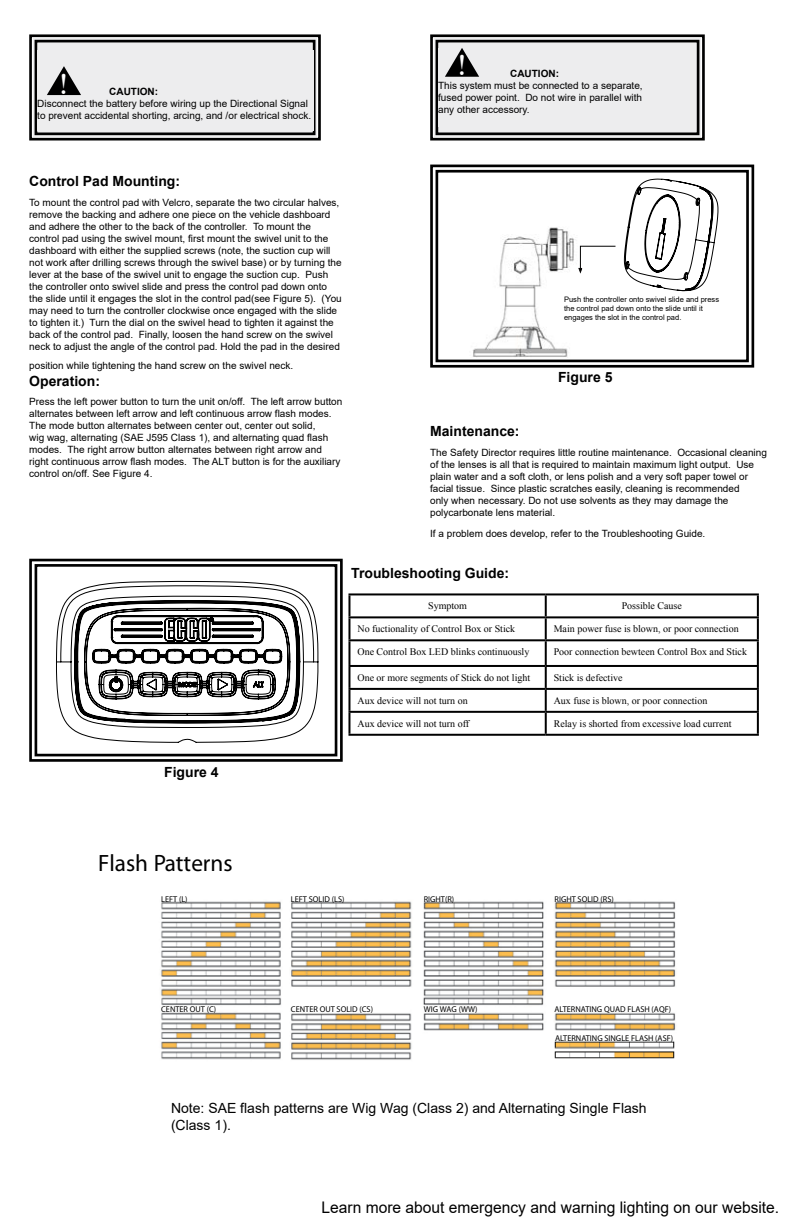
<style>
.page{position:relative;width:792px;height:1224px;background:#fff}
.page>*{position:absolute;margin:0;border:0;box-sizing:border-box;transform-origin:0 0}
.t1{font:30.2px "Bask Old Face";color:#fff}
.t2{font:700 condensed 23.6px "Frutiger 67";color:#000}
.t3{font:16px "Arial";color:#000}
.t4{font:700 14px "Arial";color:#000}
.t5{font:14px/16.8px "Arial";color:#000}
.t6{font:10px/12px "Arial";color:#000}
.t7{font:10px "Times New Roman";color:#000}
.t8{font:700 10px "Arial";color:#000}
.t9{font:300 8.4px "Frutiger 45";color:#000}
.t10{font:7.6px/9px "Arial";color:#000}
</style>
<div class="page">
<hr style="left:348px;top:593px;width:198px;height:2px;background:#000">
<hr style="left:348px;top:595px;width:2px;height:21px;background:#000">
<hr style="left:546px;top:593px;width:213px;height:2px;background:#000">
<hr style="left:545px;top:595px;width:2px;height:21px;background:#000">
<hr style="left:757px;top:595px;width:2px;height:21px;background:#000">
<hr style="left:348px;top:616px;width:198px;height:2px;background:#000">
<hr style="left:348px;top:618px;width:2px;height:21px;background:#000">
<hr style="left:546px;top:616px;width:213px;height:2px;background:#000">
<hr style="left:545px;top:618px;width:2px;height:21px;background:#000">
<hr style="left:757px;top:618px;width:2px;height:21px;background:#000">
<hr style="left:348px;top:639px;width:198px;height:2px;background:#000">
<hr style="left:348px;top:641px;width:2px;height:24px;background:#000">
<hr style="left:546px;top:639px;width:213px;height:2px;background:#000">
<hr style="left:545px;top:641px;width:2px;height:24px;background:#000">
<hr style="left:757px;top:641px;width:2px;height:24px;background:#000">
<hr style="left:348px;top:665px;width:198px;height:2px;background:#000">
<hr style="left:348px;top:667px;width:2px;height:21px;background:#000">
<hr style="left:546px;top:665px;width:213px;height:2px;background:#000">
<hr style="left:545px;top:667px;width:2px;height:21px;background:#000">
<hr style="left:757px;top:667px;width:2px;height:21px;background:#000">
<hr style="left:348px;top:688px;width:198px;height:2px;background:#000">
<hr style="left:348px;top:690px;width:2px;height:21px;background:#000">
<hr style="left:546px;top:688px;width:213px;height:2px;background:#000">
<hr style="left:545px;top:690px;width:2px;height:21px;background:#000">
<hr style="left:757px;top:690px;width:2px;height:21px;background:#000">
<hr style="left:348px;top:711px;width:198px;height:2px;background:#000">
<hr style="left:348px;top:713px;width:2px;height:21px;background:#000">
<hr style="left:546px;top:711px;width:213px;height:2px;background:#000">
<hr style="left:545px;top:713px;width:2px;height:21px;background:#000">
<hr style="left:757px;top:713px;width:2px;height:21px;background:#000">
<hr style="left:348px;top:734px;width:198px;height:2px;background:#000">
<hr style="left:546px;top:734px;width:213px;height:2px;background:#000">
<svg style="left:29px;top:558px;width:314px;height:204px"></svg>
<div style="left:35px;top:564px;width:302px;height:192px;border:3px solid #000"></div>
<svg style="left:430px;top:164px;width:325px;height:204px"></svg>
<div style="left:436px;top:170px;width:313px;height:192px;border:3px solid #000"></div>
<svg style="left:29px;top:34px;width:292px;height:107px;background:#cbcbcc"></svg>
<svg style="left:430px;top:34px;width:275px;height:107px;background:#cacacb"></svg>
<img style="left:161px;top:901px;width:515px;height:159px">
<img style="left:552px;top:1035px;width:124px;height:25px">
<h1 class="t1" style="left:60px;top:67px;width:9px">!</h1>
<p class="t8" style="left:109px;top:85px;width:50px">CAUTION:</p>
<p class="t6" style="left:37px;top:98px;width:276px">Disconnect the battery before wiring up the Directional Signal to prevent accidental shorting, arcing, and /or electrical shock.</p>
<h1 class="t1" style="left:458px;top:49px;width:9px">!</h1>
<p class="t8" style="left:510px;top:67px;width:50px">CAUTION:</p>
<p class="t6" style="left:438px;top:79px;width:206px;text-align:justify">This system must be connected to a separate, fused power point. Do not wire in parallel with any other accessory.</p>
<h3 class="t4" style="left:29px;top:172px;width:152px">Control Pad Mounting:</h3>
<p class="t6" style="left:29px;top:196px;width:314px">To mount the control pad with Velcro, separate the two circular halves, remove the backing and adhere one piece on the vehicle dashboard and adhere the other to the back of the controller. To mount the control pad using the swivel mount, first mount the swivel unit to the dashboard with either the supplied screws (note, the suction cup will not work after drilling screws through the swivel base) or by turning the lever at the base of the swivel unit to engage the suction cup. Push the controller onto swivel slide and press the control pad down onto the slide until it engages the slot in the control pad(see Figure 5). (You may need to turn the controller clockwise once engaged with the slide to tighten it.) Turn the dial on the swivel head to tighten it against the back of the control pad. Finally, loosen the hand screw on the swivel neck to adjust the angle of the control pad. Hold the pad in the desired</p>
<p class="t6" style="left:29px;top:359px;width:266px">position while tightening the hand screw on the swivel neck.</p>
<h3 class="t4" style="left:29px;top:372px;width:72px">Operation:</h3>
<p class="t6" style="left:29px;top:395px;width:315px">Press the left power button to turn the unit on/off. The left arrow button alternates between left arrow and left continuous arrow flash modes.<br>The mode button alternates between center out, center out solid,<br>wig wag, alternating (SAE J595 Class 1), and alternating quad flash modes. The right arrow button alternates between right arrow and right continuous arrow flash modes. The ALT button is for the auxiliary control on/off. See Figure 4.</p>
<p class="t10" style="left:564px;top:294px;width:157px">Push the controller onto swivel slide and press the control pad down onto the slide until it engages the slot in the control pad.</p>
<h3 class="t4" style="left:558px;top:368px;width:56px">Figure 5</h3>
<h3 class="t4" style="left:430px;top:422px;width:91px">Maintenance:</h3>
<p class="t6" style="left:430px;top:446px;width:338px">The Safety Director requires little routine maintenance. Occasional cleaning of the lenses is all that is required to maintain maximum light output. Use plain water and a soft cloth, or lens polish and a very soft paper towel or facial tissue. Since plastic scratches easily, cleaning is recommended<br>only when necessary. Do not use solvents as they may damage the polycarbonate lens material.</p>
<p class="t6" style="left:430px;top:528px;width:277px">If a problem does develop, refer to the Troubleshooting Guide.</p>
<h3 class="t4" style="left:351px;top:563px;width:159px">Troubleshooting Guide:</h3>
<p class="t7" style="left:428px;top:599px;width:40px">Symptom</p>
<p class="t7" style="left:622px;top:599px;width:62px">Possible Cause</p>
<p class="t7" style="left:357px;top:622px;width:159px">No fuctionality of Control Box or Stick</p>
<p class="t7" style="left:554px;top:622px;width:186px">Main power fuse is blown, or poor connection</p>
<p class="t7" style="left:357px;top:645px;width:173px">One Control Box LED blinks continuously</p>
<p class="t7" style="left:554px;top:645px;width:195px">Poor connection bewteen Control Box and Stick</p>
<p class="t7" style="left:357px;top:671px;width:174px">One or more segments of Stick do not light</p>
<p class="t7" style="left:554px;top:671px;width:70px">Stick is defective</p>
<p class="t7" style="left:357px;top:694px;width:112px">Aux device will not turn on</p>
<p class="t7" style="left:554px;top:694px;width:155px">Aux fuse is blown, or poor connection</p>
<p class="t7" style="left:357px;top:717px;width:113px">Aux device will not turn off</p>
<p class="t7" style="left:554px;top:717px;width:179px">Relay is shorted from excessive load current</p>
<h3 class="t4" style="left:164px;top:763px;width:56px">Figure 4</h3>
<h2 class="t2" style="left:98px;top:848px;width:136px">Flash Patterns</h2>
<p class="t9" style="left:161px;top:894px;width:28px">LEFT (L)</p>
<p class="t9" style="left:291px;top:894px;width:55px">LEFT SOLID (LS)</p>
<p class="t9" style="left:424px;top:894px;width:32px">RIGHT(R)</p>
<p class="t9" style="left:555px;top:894px;width:61px">RIGHT SOLID (RS)</p>
<p class="t9" style="left:161px;top:1004px;width:57px">CENTER OUT (C)</p>
<p class="t9" style="left:291px;top:1004px;width:84px">CENTER OUT SOLID (CS)</p>
<p class="t9" style="left:424px;top:1004px;width:55px">WIG WAG (WW)</p>
<p class="t9" style="left:555px;top:1004px;width:118px">ALTERNATING QUAD FLASH (AQF)</p>
<p class="t9" style="left:555px;top:1033px;width:120px">ALTERNATING SINGLE FLASH (ASF)</p>
<h3 class="t5" style="left:171px;top:1100px;width:477px">Note: SAE flash patterns are Wig Wag (Class 2) and Alternating Single Flash (Class 1).</h3>
<h3 class="t3" style="left:322px;top:1196px;width:459px">Learn more about emergency and warning lighting on our website.</h3>
</div>
